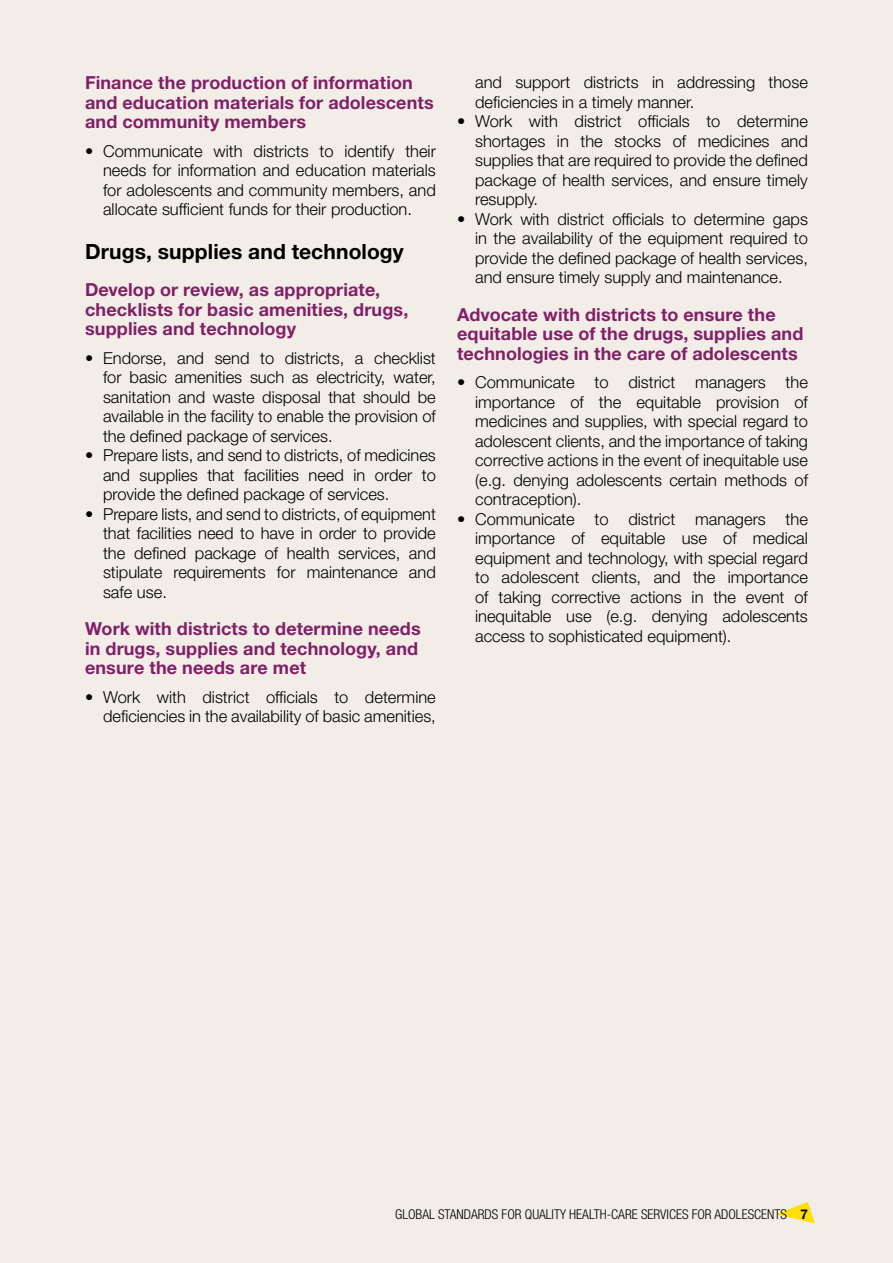
<style>
.page{position:relative;width:893px;height:1263px;background:#f3ede7}
.page>*{position:absolute;margin:0;border:0;box-sizing:border-box;transform-origin:0 0}
.t1{font:700 21px "Helvetica Neue LT Std";letter-spacing:.005em;color:#000}
.t2{font:700 18px/19.5px "Helvetica Neue LT Std";letter-spacing:.005em;color:#811f68}
.t3{font:300 16.5px/19.5px "Helvetica Neue LT Std";color:#000;text-align:justify}
.t4{font:300 condensed 13.5px "Helvetica Neue LT Std";color:#000}
.s1{font-weight:700;font-stretch:normal}
</style>
<div class="page">
<svg style="left:776px;top:1202px;width:39px;height:21px"></svg>
<p class="t2" style="left:85px;top:73px;width:350px">Finance the production of information and education materials for adolescents and community members</p>
<p class="t3" style="left:103px;top:141px;width:334px;text-indent:-18px">• Communicate with districts to identify their needs for information and education materials for adolescents and community members, and allocate sufficient funds for their production.</p>
<p class="t1" style="left:85px;top:238px;width:320px">Drugs, supplies and technology</p>
<p class="t2" style="left:85px;top:280px;width:325px">Develop or review, as appropriate, checklists for basic amenities, drugs, supplies and technology</p>
<p class="t3" style="left:103px;top:348px;width:334px;text-indent:-18px">• Endorse, and send to districts, a checklist for basic amenities such as electricity, water, sanitation and waste disposal that should be available in the facility to enable the provision of the defined package of services.</p>
<p class="t3" style="left:103px;top:445px;width:334px;text-indent:-18px">• Prepare lists, and send to districts, of medicines and supplies that facilities need in order to provide the defined package of services.</p>
<p class="t3" style="left:103px;top:504px;width:334px;text-indent:-18px">• Prepare lists, and send to districts, of equipment that facilities need to have in order to provide the defined package of health services, and stipulate requirements for maintenance and safe use.</p>
<p class="t2" style="left:85px;top:619px;width:337px">Work with districts to determine needs in drugs, supplies and technology, and ensure the needs are met</p>
<p class="t3" style="left:85px;top:687px;width:352px;text-align:right">• Work with district officials to determine deficiencies in the availability of basic amenities,</p>
<p class="t3" style="left:475px;top:72px;width:334px">and support districts in addressing those deficiencies in a timely manner.</p>
<p class="t3" style="left:475px;top:111px;width:334px;text-indent:-18px">• Work with district officials to determine shortages in the stocks of medicines and supplies that are required to provide the defined package of health services, and ensure timely resupply.</p>
<p class="t3" style="left:475px;top:209px;width:334px;text-indent:-18px">• Work with district officials to determine gaps in the availability of the equipment required to provide the defined package of health services, and ensure timely supply and maintenance.</p>
<p class="t2" style="left:457px;top:304px;width:348px">Advocate with districts to ensure the equitable use of the drugs, supplies and technologies in the care of adolescents</p>
<p class="t3" style="left:475px;top:372px;width:334px;text-indent:-18px">• Communicate to district managers the importance of the equitable provision of medicines and supplies, with special regard to adolescent clients, and the importance of taking corrective actions in the event of inequitable use (e.g. denying adolescents certain methods of contraception).</p>
<p class="t3" style="left:475px;top:509px;width:334px;text-indent:-18px">• Communicate to district managers the importance of equitable use of medical equipment and technology, with special regard to adolescent clients, and the importance of taking corrective actions in the event of inequitable use (e.g. denying adolescents access to sophisticated equipment).</p>
<p class="t4" style="left:395px;top:1206px;width:414px">GLOBAL STANDARDS FOR QUALITY HEALTH-CARE SERVICES FOR ADOLESCENTS <span class="s1">7</span></p>
</div>
